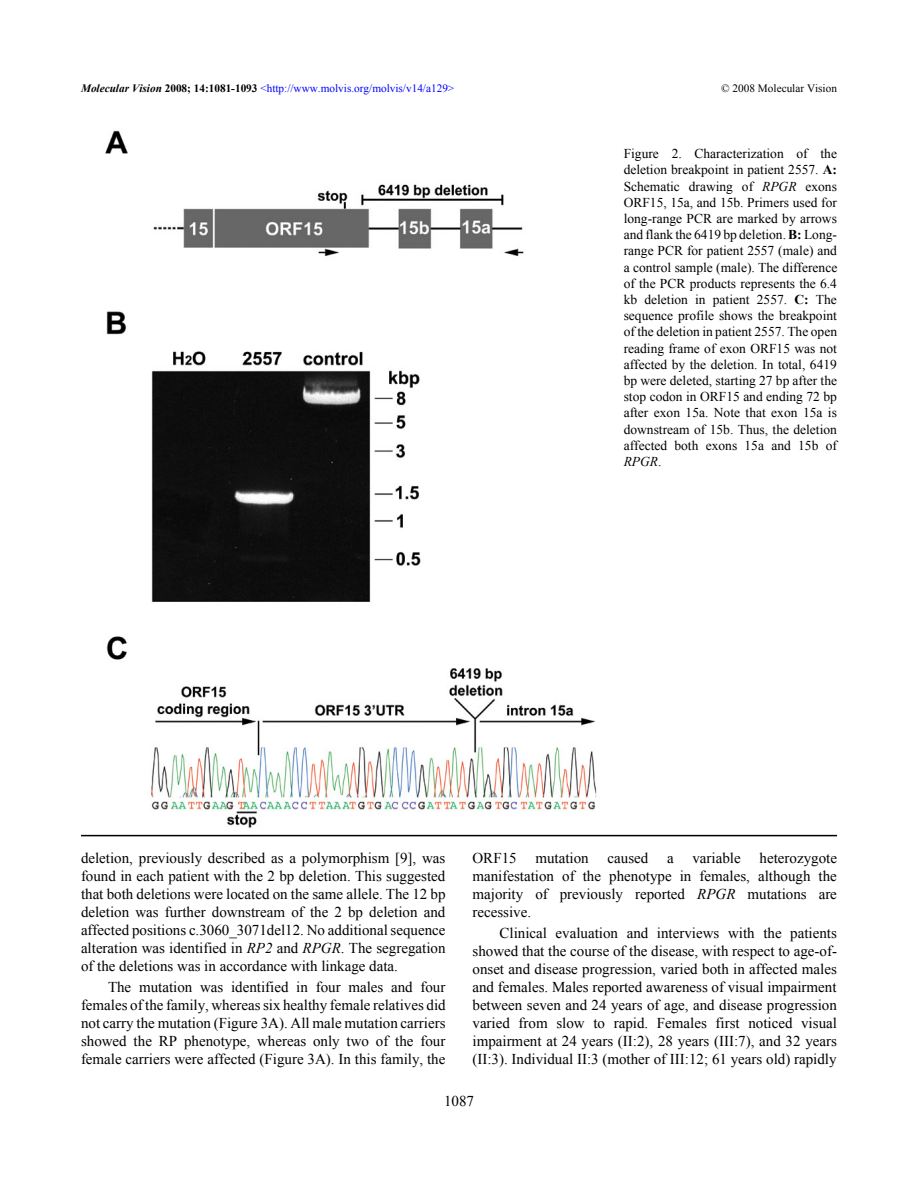
<style>
.page{position:relative;width:918px;height:1188px;background:#fff}
.page>*{position:absolute;margin:0;border:0;box-sizing:border-box;transform-origin:0 0}
.t1{font:15px/18px "Times New Roman";color:#000;text-align:justify}
.t2{font:13.5px/16.2px "Times New Roman";color:#000;text-align:justify}
.t3{font:11.25px "Times New Roman";color:#00f}
.t4{font:11.25px "Times New Roman";color:#000}
.s1{font-weight:700;font-style:italic;color:#000}
.s2{font-weight:700;color:#000}
.s3{font-weight:700}
.s4{font-style:italic}
</style>
<div class="page">
<img style="left:105px;top:130px;width:492px;height:698px">
<hr style="left:81px;top:835px;width:756px;height:1px;background:#000">
<p class="t3" style="left:81px;top:82px;width:375px"><span class="s1">Molecular Vision</span> <span class="s2">2008; 14:1081-1093</span> &lt;http://www.molvis.org/molvis/v14/a129&gt;</p>
<p class="t4" style="left:721px;top:82px;width:117px">© 2008 Molecular Vision</p>
<p class="t2" style="left:624px;top:145px;width:215px">Figure 2. Characterization of the deletion breakpoint in patient 2557. <span class="s3">A:<br></span>Schematic drawing of <span class="s4">RPGR</span> exons ORF15, 15a, and 15b. Primers used for long-range PCR are marked by arrows and flank the 6419 bp deletion. <span class="s3">B:</span> Long&shy;range PCR for patient 2557 (male) and a control sample (male). The difference of the PCR products represents the 6.4 kb deletion in patient 2557. <span class="s3">C:</span> The sequence profile shows the breakpoint of the deletion in patient 2557. The open reading frame of exon ORF15 was not affected by the deletion. In total, 6419 bp were deleted, starting 27 bp after the stop codon in ORF15 and ending 72 bp after exon 15a. Note that exon 15a is downstream of 15b. Thus, the deletion affected both exons 15a and 15b of <span class="s4">RPGR</span>.</p>
<p class="t1" style="left:81px;top:849px;width:366px">deletion, previously described as a polymorphism [9], was found in each patient with the 2 bp deletion. This suggested that both deletions were located on the same allele. The 12 bp deletion was further downstream of the 2 bp deletion and affected positions c.3060_3071del12. No additional sequence alteration was identified in <span class="s4">RP2</span> and <span class="s4">RPGR</span>. The segregation of the deletions was in accordance with linkage data.</p>
<p class="t1" style="left:81px;top:978px;width:366px;text-indent:27px">The mutation was identified in four males and four females of the family, whereas six healthy female relatives did not carry the mutation (Figure 3A). All male mutation carriers showed the RP phenotype, whereas only two of the four female carriers were affected (Figure 3A). In this family, the</p>
<p class="t1" style="left:472px;top:849px;width:366px;text-indent:287px">heterozygote manifestation of the phenotype in females, although the majority of previously reported <span class="s4">RPGR</span> mutations are recessive.</p>
<p class="t1" style="left:472px;top:924px;width:366px;text-indent:27px">Clinical evaluation and interviews with the patients showed that the course of the disease, with respect to age-of&shy;onset and disease progression, varied both in affected males and females. Males reported awareness of visual impairment between seven and 24 years of age, and disease progression varied from slow to rapid. Females first noticed visual impairment at 24 years (II:2), 28 years (III:7), and 32 years (II:3). Individual II:3 (mother of III:12; 61 years old) rapidly</p>
<p class="t1" style="left:472px;top:849px;width:46px">ORF15</p>
<p class="t1" style="left:535px;top:849px;width:55px">mutation</p>
<p class="t1" style="left:608px;top:849px;width:42px">caused</p>
<p class="t1" style="left:667px;top:849px;width:8px">a</p>
<p class="t1" style="left:692px;top:849px;width:50px">variable</p>
<p class="t1" style="left:444px;top:1092px;width:31px">1087</p>
</div>
